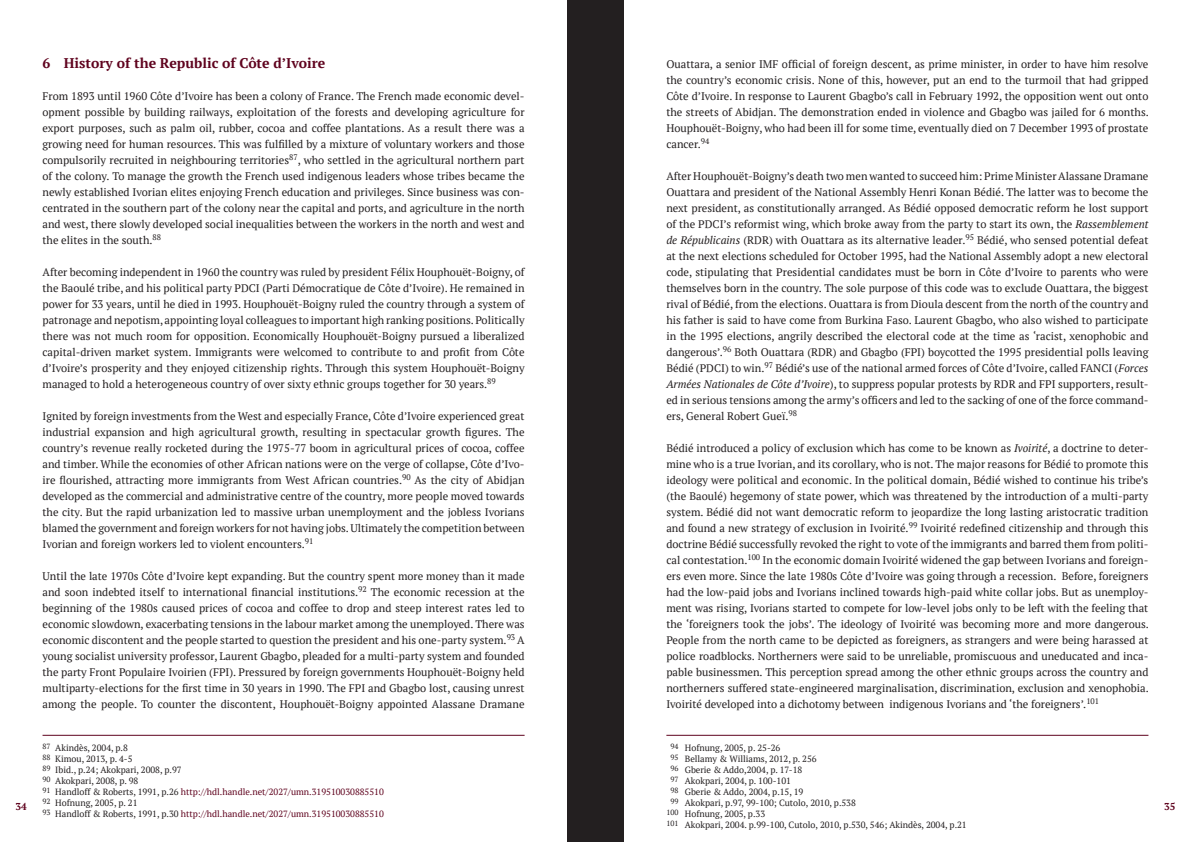
<style>
.page{position:relative;width:1191px;height:842px;background:#fff}
.page>*{position:absolute;margin:0;border:0;box-sizing:border-box;transform-origin:0 0}
.t1{font:700 14px "PT Serif";color:#5f031e}
.Body{font:11px/16px "PT Serif";color:#231f20;text-align:justify}
.t2{font:700 10px "PT Serif";color:#5f031e}
.Footnote{font:9px "PT Serif";color:#231f20}
.Footnote-2{font:9px "PT Serif";color:#5f031e}
.s1{color:#231f20}
.s2{font-style:italic}
</style>
<div class="page">
<hr style="left:43px;top:735px;width:481px;height:1px;background:#5f031e">
<hr style="left:666px;top:735px;width:482px;height:1px;background:#5f031e">
<div style="left:567px;top:0;width:28px;height:842px;background:#231f20"></div>
<div style="left:595px;top:0;width:29px;height:842px;background:#231f20"></div>
<h1 class="t1" style="left:43px;top:53px;width:284px">6 History of the Republic of Côte d’Ivoire</h1>
<p class="Body" style="left:43px;top:88px;width:483px">From 1893 until 1960 Côte d’Ivoire has been a colony of France. The French made economic devel&shy;opment possible by building railways, exploitation of the forests and developing agriculture for export purposes, such as palm oil, rubber, cocoa and coffee plantations. As a result there was a growing need for human resources. This was fulfilled by a mixture of voluntary workers and those compulsorily recruited in neighbouring territories<sup>87</sup>, who settled in the agricultural northern part of the colony. To manage the growth the French used indigenous leaders whose tribes became the newly established Ivorian elites enjoying French education and privileges. Since business was con&shy;centrated in the southern part of the colony near the capital and ports, and agriculture in the north and west, there slowly developed social inequalities between the workers in the north and west and the elites in the south.<sup>88</sup></p>
<p class="Body" style="left:43px;top:264px;width:483px">After becoming independent in 1960 the country was ruled by president Félix Houphouët-Boigny, of the Baoulé tribe, and his political party PDCI (Parti Démocratique de Côte d’Ivoire). He remained in power for 33 years, until he died in 1993. Houphouët-Boigny ruled the country through a system of patronage and nepotism, appointing loyal colleagues to important high ranking positions. Politically there was not much room for opposition. Economically Houphouët-Boigny pursued a liberalized capital-driven market system. Immigrants were welcomed to contribute to and profit from Côte d’Ivoire’s prosperity and they enjoyed citizenship rights. Through this system Houphouët-Boigny managed to hold a heterogeneous country of over sixty ethnic groups together for 30 years.<sup>89</sup></p>
<p class="Body" style="left:43px;top:408px;width:483px">Ignited by foreign investments from the West and especially France, Côte d’Ivoire experienced great industrial expansion and high agricultural growth, resulting in spectacular growth figures. The country’s revenue really rocketed during the 1975-77 boom in agricultural prices of cocoa, coffee and timber. While the economies of other African nations were on the verge of collapse, Côte d’Ivo&shy;ire flourished, attracting more immigrants from West African countries.<sup>90</sup> As the city of Abidjan developed as the commercial and administrative centre of the country, more people moved towards the city. But the rapid urbanization led to massive urban unemployment and the jobless Ivorians blamed the government and foreign workers for not having jobs. Ultimately the competition between Ivorian and foreign workers led to violent encounters.<sup>91</sup></p>
<p class="Body" style="left:43px;top:568px;width:484px">Until the late 1970s Côte d’Ivoire kept expanding. But the country spent more money than it made and soon indebted itself to international financial institutions.<sup>92</sup> The economic recession at the beginning of the 1980s caused prices of cocoa and coffee to drop and steep interest rates led to economic slowdown, exacerbating tensions in the labour market among the unemployed. There was economic discontent and the people started to question the president and his one-party system.<sup>93</sup> A young socialist university professor, Laurent Gbagbo, pleaded for a multi-party system and founded the party Front Populaire Ivoirien (FPI). Pressured by foreign governments Houphouët-Boigny held multiparty-elections for the first time in 30 years in 1990. The FPI and Gbagbo lost, causing unrest among the people. To counter the discontent, Houphouët-Boigny appointed Alassane Dramane</p>
<p class="Footnote" style="left:43px;top:742px;width:87px"><sup>87</sup> Akindès, 2004, p.8</p>
<p class="Footnote" style="left:43px;top:753px;width:91px"><sup>88</sup> Kimou, 2013, p. 4-5</p>
<p class="Footnote" style="left:43px;top:764px;width:141px"><sup>89</sup> Ibid., p.24; Akokpari, 2008, p.97</p>
<p class="Footnote" style="left:43px;top:775px;width:97px"><sup>90</sup> Akokpari, 2008, p. 98</p>
<p class="Footnote-2" style="left:43px;top:786px;width:343px"><sup>91</sup> <span class="s1">Handloff &amp; Roberts, 1991, p.26</span> http://hdl.handle.net/2027/umn.319510030885510</p>
<p class="Footnote" style="left:43px;top:797px;width:96px"><sup>92</sup> Hofnung, 2005, p. 21</p>
<p class="Footnote-2" style="left:43px;top:808px;width:343px"><sup>93</sup> <span class="s1">Handloff &amp; Roberts, 1991, p.30</span> http://hdl.handle.net/2027/umn.319510030885510</p>
<p class="Body" style="left:666px;top:56px;width:484px">Ouattara, a senior IMF official of foreign descent, as prime minister, in order to have him resolve the country’s economic crisis. None of this, however, put an end to the turmoil that had gripped Côte d’Ivoire. In response to Laurent Gbagbo’s call in February 1992, the opposition went out onto the streets of Abidjan. The demonstration ended in violence and Gbagbo was jailed for 6 months.<br>Houphouët-Boigny, who had been ill for some time, eventually died on 7 December 1993 of prostate cancer.<sup>94</sup></p>
<p class="Body" style="left:666px;top:168px;width:483px">After Houphouët-Boigny’s death two men wanted to succeed him: Prime Minister Alassane Dramane Ouattara and president of the National Assembly Henri Konan Bédié. The latter was to become the next president, as constitutionally arranged. As Bédié opposed democratic reform he lost support of the PDCI’s reformist wing, which broke away from the party to start its own, the <span class="s2">Rassemblement de Républicains</span> (RDR) with Ouattara as its alternative leader.<sup>95</sup> Bédié, who sensed potential defeat at the next elections scheduled for October 1995, had the National Assembly adopt a new electoral code, stipulating that Presidential candidates must be born in Côte d’Ivoire to parents who were themselves born in the country. The sole purpose of this code was to exclude Ouattara, the biggest rival of Bédié, from the elections. Ouattara is from Dioula descent from the north of the country and his father is said to have come from Burkina Faso. Laurent Gbagbo, who also wished to participate in the 1995 elections, angrily described the electoral code at the time as ‘racist, xenophobic and dangerous’.<sup>96</sup> Both Ouattara (RDR) and Gbagbo (FPI) boycotted the 1995 presidential polls leaving Bédié (PDCI) to win.<sup>97</sup> Bédié’s use of the national armed forces of Côte d’Ivoire, called FANCI (<span class="s2">Forces Armées Nationales de Côte d’Ivoire</span>), to suppress popular protests by RDR and FPI supporters, result&shy;ed in serious tensions among the army’s officers and led to the sacking of one of the force command&shy;ers, General Robert Gueï.<sup>98</sup></p>
<p class="Body" style="left:666px;top:440px;width:484px">Bédié introduced a policy of exclusion which has come to be known as <span class="s2">Ivoirité</span>, a doctrine to deter&shy;mine who is a true Ivorian, and its corollary, who is not. The major reasons for Bédié to promote this ideology were political and economic. In the political domain, Bédié wished to continue his tribe’s (the Baoulé) hegemony of state power, which was threatened by the introduction of a multi-party system. Bédié did not want democratic reform to jeopardize the long lasting aristocratic tradition and found a new strategy of exclusion in Ivoirité.<sup>99</sup> Ivoirité redefined citizenship and through this doctrine Bédié successfully revoked the right to vote of the immigrants and barred them from politi&shy;cal contestation.<sup>100</sup> In the economic domain Ivoirité widened the gap between Ivorians and foreign&shy;ers even more. Since the late 1980s Côte d’Ivoire was going through a recession. Before, foreigners had the low-paid jobs and Ivorians inclined towards high-paid white collar jobs. But as unemploy&shy;ment was rising, Ivorians started to compete for low-level jobs only to be left with the feeling that the ‘foreigners took the jobs’. The ideology of Ivoirité was becoming more and more dangerous.<br>People from the north came to be depicted as foreigners, as strangers and were being harassed at police roadblocks. Northerners were said to be unreliable, promiscuous and uneducated and inca&shy;pable businessmen. This perception spread among the other ethnic groups across the country and northerners suffered state-engineered marginalisation, discrimination, exclusion and xenophobia.<br>Ivoirité developed into a dichotomy between indigenous Ivorians and ‘the foreigners’.<sup>101</sup></p>
<p class="Footnote" style="left:670px;top:742px;width:111px"><sup>94</sup> Hofnung, 2005, p. 25-26</p>
<p class="Footnote" style="left:670px;top:753px;width:148px"><sup>95</sup> Bellamy &amp; Williams, 2012, p. 256</p>
<p class="Footnote" style="left:670px;top:764px;width:133px"><sup>96</sup> Gberie &amp; Addo,2004, p. 17-18</p>
<p class="Footnote" style="left:670px;top:775px;width:122px"><sup>97</sup> Akokpari, 2004, p. 100-101</p>
<p class="Footnote" style="left:670px;top:786px;width:134px"><sup>98</sup> Gberie &amp; Addo, 2004, p.15, 19</p>
<p class="Footnote" style="left:670px;top:797px;width:187px"><sup>99</sup> Akokpari, p.97, 99-100; Cutolo, 2010, p.538</p>
<p class="Footnote" style="left:666px;top:808px;width:100px"><sup>100</sup> Hofnung, 2005, p.33</p>
<p class="Footnote" style="left:666px;top:819px;width:302px"><sup>101</sup> Akokpari, 2004. p.99-100, Cutolo, 2010, p.530, 546; Akindès, 2004, p.21</p>
<p class="t2" style="left:16px;top:800px;width:13px">34</p>
<p class="t2" style="left:1164px;top:800px;width:13px">35</p>
</div>
